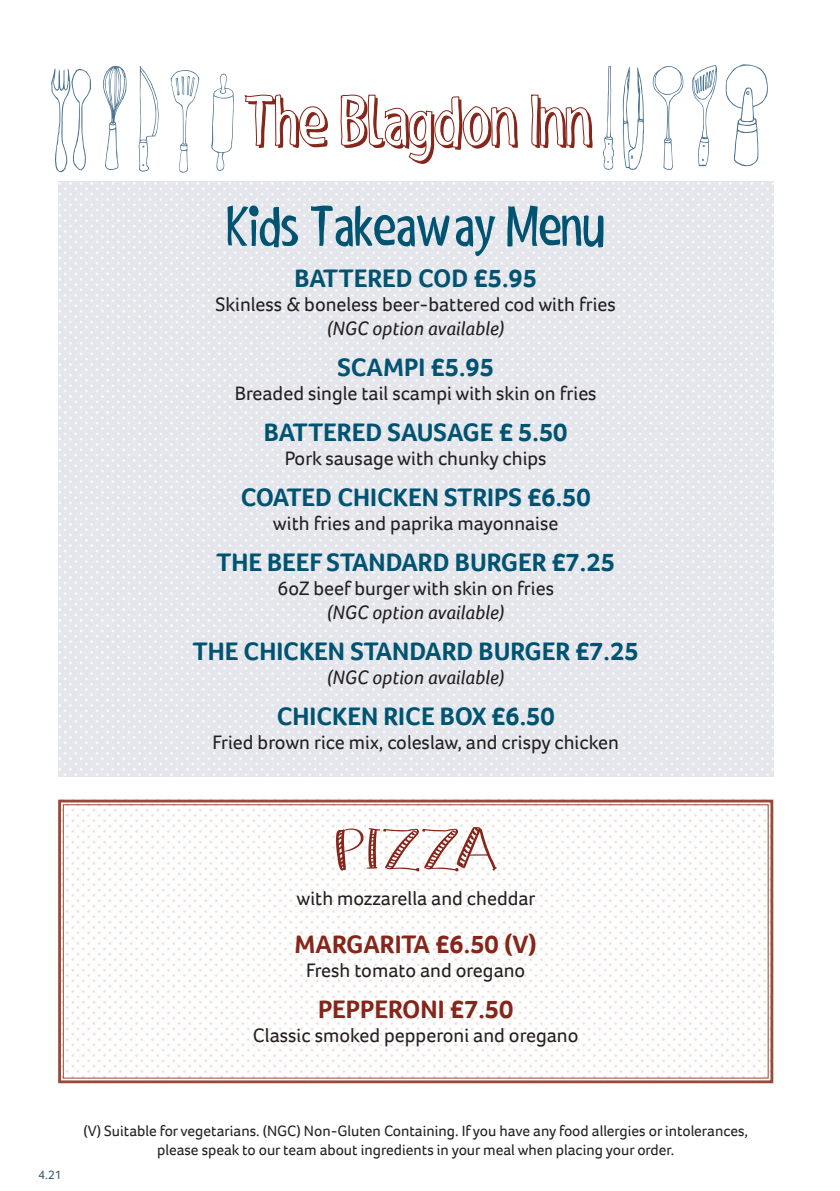
<style>
.page{position:relative;width:840px;height:1191px;background:#fff}
.page>*{position:absolute;margin:0;border:0;box-sizing:border-box;transform-origin:0 0}
.t1{font:56px "Kate Celebration";color:#86251a}
.t2{font:54px "Shaky Hand Some Comic";color:#015372}
.t3{font:700 26px "Foco";color:#015372}
.t4{font:700 26px "Foco";color:#86251a}
.t5{font:20px "Foco";color:#231f20}
.t6{font:italic 20px "Foco";color:#231f20}
.t7{font:15.4px "Foco";color:#231f20}
.t8{font:12.6px "Foco";color:#405968}
</style>
<div class="page">
<img style="left:58px;top:181px;width:714px;height:596px">
<svg style="left:58px;top:799px;width:716px;height:285px"></svg>
<div style="left:63px;top:804px;width:705px;height:274px;border:1px solid #994938"></div>
<svg style="left:51px;top:68px;width:40px;height:104px"></svg>
<svg style="left:103px;top:66px;width:24px;height:104px"></svg>
<svg style="left:170px;top:70px;width:29px;height:103px"></svg>
<svg style="left:211px;top:73px;width:23px;height:98px"></svg>
<svg style="left:138px;top:66px;width:21px;height:106px"></svg>
<svg style="left:603px;top:66px;width:10px;height:104px"></svg>
<svg style="left:692px;top:65px;width:24px;height:101px"></svg>
<svg style="left:652px;top:66px;width:31px;height:104px"></svg>
<svg style="left:725px;top:64px;width:43px;height:102px"></svg>
<svg style="left:622px;top:67px;width:21px;height:103px"></svg>
<svg style="left:244px;top:94px;width:349px;height:70px"></svg>
<p class="t2" style="left:226px;top:191px;width:379px">Kids Takeaway Menu</p>
<p class="t3" style="left:294px;top:261px;width:244px">BATTERED COD £5.95</p>
<p class="t5" style="left:215px;top:291px;width:402px">Skinless &amp; boneless beer-battered cod with fries</p>
<p class="t6" style="left:326px;top:315px;width:180px">(NGC option available)</p>
<p class="t3" style="left:337px;top:350px;width:158px">SCAMPI £5.95</p>
<p class="t5" style="left:235px;top:380px;width:363px">Breaded single tail scampi with skin on fries</p>
<p class="t3" style="left:264px;top:415px;width:305px">BATTERED SAUSAGE £ 5.50</p>
<p class="t5" style="left:284px;top:445px;width:263px">Pork sausage with chunky chips</p>
<p class="t3" style="left:240px;top:480px;width:351px">COATED CHICKEN STRIPS £6.50</p>
<p class="t5" style="left:273px;top:510px;width:287px">with fries and paprika mayonnaise</p>
<p class="t3" style="left:216px;top:545px;width:399px">THE BEEF STANDARD BURGER £7.25</p>
<p class="t5" style="left:277px;top:575px;width:278px">6oZ beef burger with skin on fries</p>
<p class="t6" style="left:326px;top:599px;width:180px">(NGC option available)</p>
<p class="t3" style="left:193px;top:634px;width:447px">THE CHICKEN STANDARD BURGER £7.25</p>
<p class="t6" style="left:326px;top:664px;width:180px">(NGC option available)</p>
<p class="t3" style="left:276px;top:699px;width:279px">CHICKEN RICE BOX £6.50</p>
<p class="t5" style="left:212px;top:729px;width:407px">Fried brown rice mix, coleslaw, and crispy chicken</p>
<p class="t1" style="left:333px;top:820px;width:167px">PIZZA</p>
<p class="t5" style="left:296px;top:885px;width:240px">with mozzarella and cheddar</p>
<p class="t4" style="left:294px;top:927px;width:244px">MARGARITA £6.50 (V)</p>
<p class="t5" style="left:306px;top:957px;width:220px">Fresh tomato and oregano</p>
<p class="t4" style="left:318px;top:992px;width:197px">PEPPERONI £7.50</p>
<p class="t5" style="left:253px;top:1022px;width:327px">Classic smoked pepperoni and oregano</p>
<p class="t8" style="left:38px;top:1166px;width:25px">4.21</p>
<p class="t7" style="left:83px;top:1121px;width:665px">(V) Suitable for vegetarians. (NGC) Non-Gluten Containing. If you have any food allergies or intolerances,</p>
<p class="t7" style="left:157px;top:1139px;width:518px">please speak to our team about ingredients in your meal when placing your order.</p>
</div>
